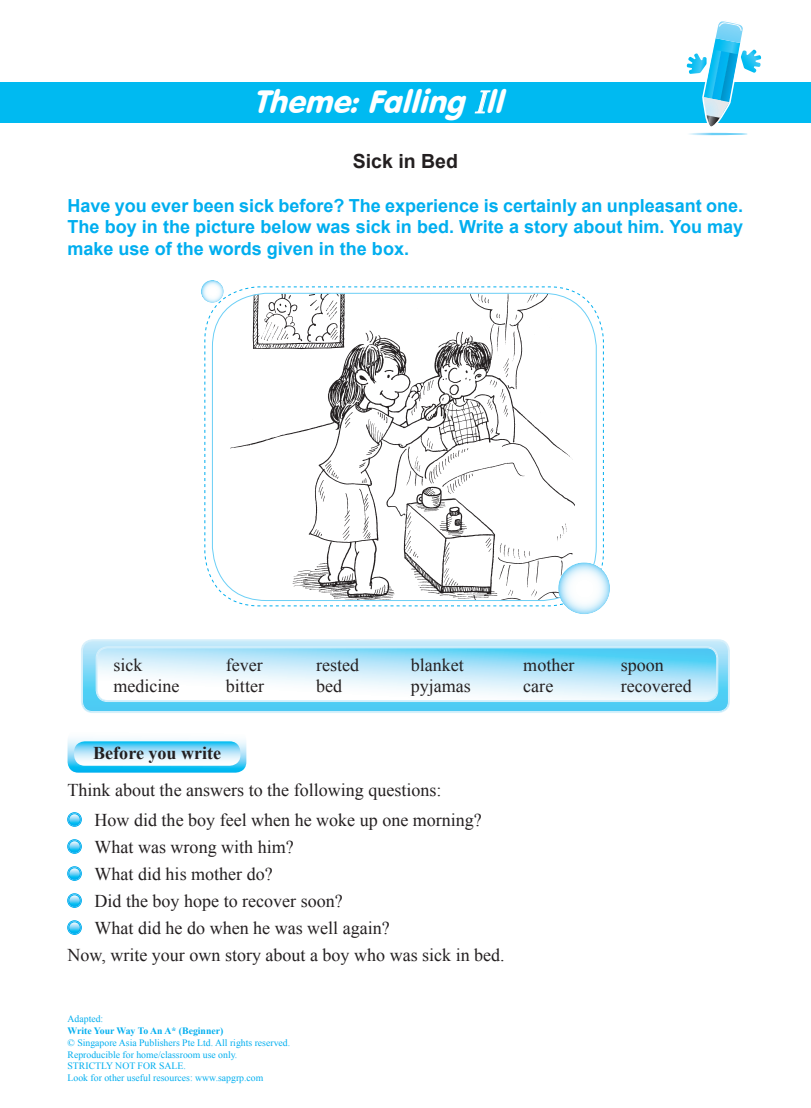
<style>
.page{position:relative;width:811px;height:1108px;background:#fff}
.page>*{position:absolute;margin:0;border:0;box-sizing:border-box;transform-origin:0 0}
.Biaoti{font:italic 31.5px "VAG Rounded BT";color:#fff}
.Instruction{font:700 19.5px "Arial";color:#231f20}
.t1{font:18px/29.1px "Times New Roman";color:#231f20}
.Instruction-2{font:700 18px/21.6px "Arial";color:#00aeef;text-align:justify}
.t2{font:700 18px "Times New Roman";color:#231f20}
.t3{font:9.75px "Times New Roman";color:#00aeef}
.t4{font:700 9.75px "Times New Roman";color:#00aeef}
.s1{font-family:"Veracity SSK"}
</style>
<div class="page">
<div style="left:0;top:82px;width:810px;height:41px;background:#00baf1"></div>
<svg style="left:675px;top:133px;width:72px;height:2px"></svg>
<svg style="left:686px;top:21px;width:74px;height:106px"></svg>
<svg style="left:474px;top:90px;width:16px;height:24px"></svg>
<svg style="left:204px;top:286px;width:399px;height:320px"></svg>
<img style="left:230px;top:293px;width:343px;height:307px">
<svg style="left:201px;top:280px;width:22px;height:22px"></svg>
<svg style="left:558px;top:562px;width:51px;height:52px"></svg>
<svg style="left:82px;top:640px;width:646px;height:72px;background:#7fd8f6"></svg>
<div style="left:81px;top:639px;width:648px;height:73px;border:1px solid #c6eafa;border-radius:11px"></div>
<div style="left:82px;top:640px;width:646px;height:71px;border:1px solid #c6eafa;border-radius:10px"></div>
<svg style="left:97px;top:647px;width:619px;height:53px"></svg>
<div style="left:96px;top:646px;width:621px;height:55px;border:1px solid #c6eafa;border-radius:11px"></div>
<div style="left:97px;top:647px;width:619px;height:53px;border:1px solid #c6eafa;border-radius:10px"></div>
<svg style="left:67px;top:729px;width:179px;height:43px"></svg>
<svg style="left:74px;top:741px;width:166px;height:24px"></svg>
<svg style="left:68px;top:813px;width:13px;height:12px"></svg>
<div style="left:67px;top:812px;width:14px;height:14px;border:1px solid #00aeef;border-radius:50%"></div>
<div style="left:68px;top:813px;width:13px;height:12px;border:1px solid #00aeef;border-radius:50%"></div>
<svg style="left:68px;top:840px;width:13px;height:12px"></svg>
<div style="left:67px;top:839px;width:14px;height:14px;border:1px solid #00aeef;border-radius:50%"></div>
<div style="left:68px;top:840px;width:13px;height:12px;border:1px solid #00aeef;border-radius:50%"></div>
<svg style="left:68px;top:867px;width:13px;height:12px"></svg>
<div style="left:67px;top:866px;width:14px;height:14px;border:1px solid #00aeef;border-radius:50%"></div>
<div style="left:68px;top:867px;width:13px;height:12px;border:1px solid #00aeef;border-radius:50%"></div>
<svg style="left:68px;top:894px;width:13px;height:12px"></svg>
<div style="left:67px;top:893px;width:14px;height:14px;border:1px solid #00aeef;border-radius:50%"></div>
<div style="left:68px;top:894px;width:13px;height:12px;border:1px solid #00aeef;border-radius:50%"></div>
<svg style="left:68px;top:921px;width:13px;height:12px"></svg>
<div style="left:67px;top:920px;width:14px;height:14px;border:1px solid #00aeef;border-radius:50%"></div>
<div style="left:68px;top:921px;width:13px;height:12px;border:1px solid #00aeef;border-radius:50%"></div>
<p class="Biaoti" style="left:253px;top:82px;width:261px">Theme:Falling<span class="s1">I</span>ll</p>
<p class="Instruction" style="left:352px;top:148px;width:107px">Sick in Bed</p>
<p class="Instruction-2" style="left:67px;top:195px;width:676px">Have you ever been sick before? The experience is certainly an unpleasant one.<br>The boy in the picture below was sick in bed. Write a story about him. You may make use of the words given in the box.</p>
<p class="t1" style="left:113px;top:649px;width:30px">sick</p>
<p class="t1" style="left:226px;top:649px;width:38px">fever</p>
<p class="t1" style="left:316px;top:649px;width:44px">rested</p>
<p class="t1" style="left:410px;top:649px;width:54px">blanket</p>
<p class="t1" style="left:523px;top:649px;width:52px">mother</p>
<p class="t1" style="left:620px;top:649px;width:45px">spoon</p>
<p class="t1" style="left:113px;top:671px;width:67px">medicine</p>
<p class="t1" style="left:226px;top:671px;width:39px">bitter</p>
<p class="t1" style="left:316px;top:671px;width:27px">bed</p>
<p class="t1" style="left:410px;top:671px;width:61px">pyjamas</p>
<p class="t1" style="left:523px;top:671px;width:31px">care</p>
<p class="t1" style="left:620px;top:671px;width:72px">recovered</p>
<p class="t2" style="left:93px;top:740px;width:129px">Before you write</p>
<p class="t1" style="left:94px;top:775px;width:388px;text-indent:-27px">Think about the answers to the following questions:<br>How did the boy feel when he woke up one morning?</p>
<p class="t1" style="left:94px;top:831px;width:200px">What was wrong with him?</p>
<p class="t1" style="left:94px;top:858px;width:179px">What did his mother do?</p>
<p class="t1" style="left:94px;top:885px;width:249px">Did the boy hope to recover soon?</p>
<p class="t1" style="left:94px;top:912px;width:296px">What did he do when he was well again?</p>
<p class="t1" style="left:67px;top:939px;width:438px">Now, write your own story about a boy who was sick in bed.</p>
<p class="t3" style="left:67px;top:1012px;width:37px">Adapted:</p>
<p class="t4" style="left:67px;top:1023px;width:157px">Write Your Way To An A* (Beginner)</p>
<p class="t3" style="left:67px;top:1035px;width:224px">© Singapore Asia Publishers Pte Ltd. All rights reserved.</p>
<p class="t3" style="left:67px;top:1047px;width:171px">Reproducible for home/classroom use only.</p>
<p class="t3" style="left:67px;top:1059px;width:120px">STRICTLY NOT FOR SALE.</p>
<p class="t3" style="left:67px;top:1070px;width:197px">Look for other useful resources: www.sapgrp.com</p>
</div>
